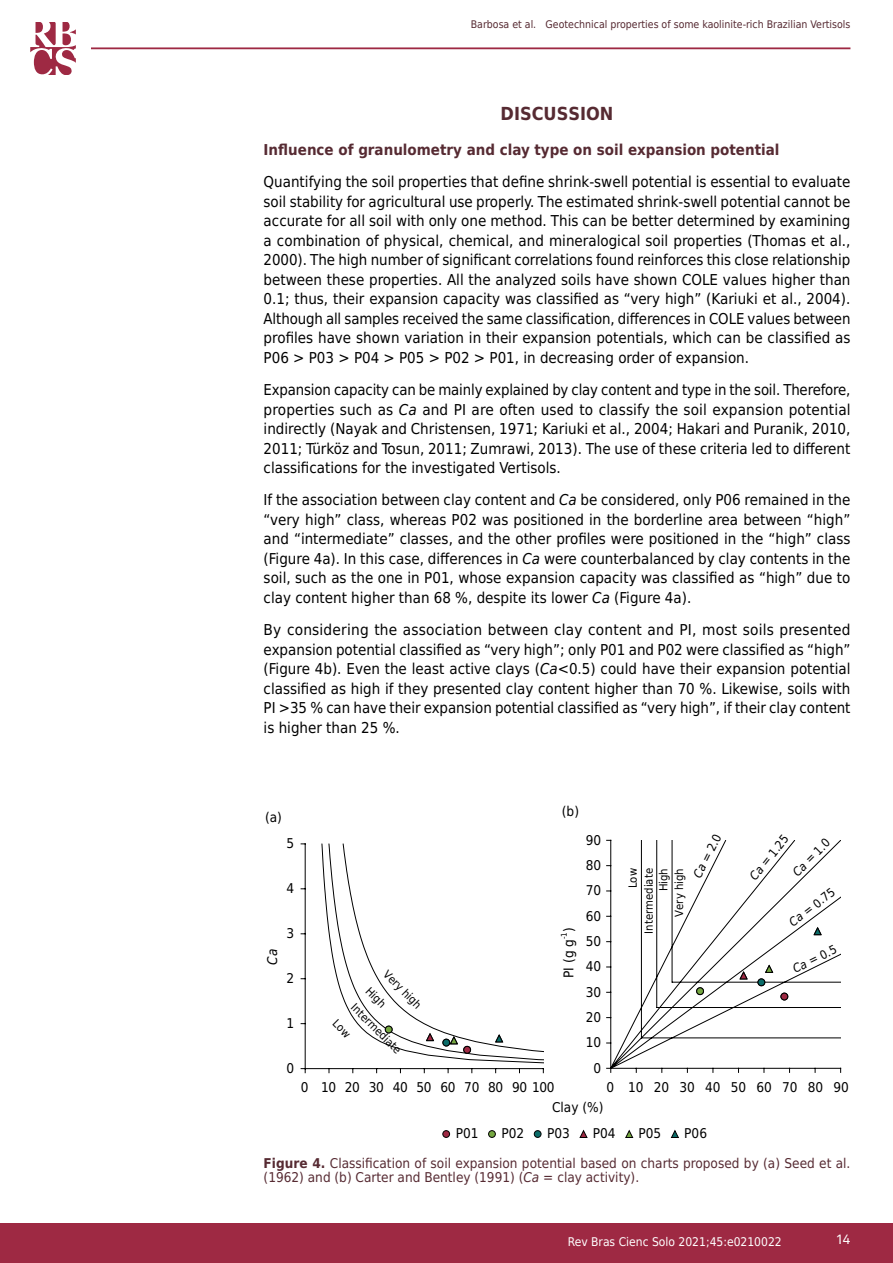
<style>
.page{position:relative;width:893px;height:1263px;background:#fff}
.page>*{position:absolute;margin:0;border:0;box-sizing:border-box;transform-origin:0 0}
.t1{font:700 18px "DejaVu Sans Condensed";color:#562a32}
.t2{font:15px/19.5px "DejaVu Sans Condensed";color:#000;text-align:justify}
.t3{font:700 15px "DejaVu Sans Condensed";color:#562a32}
.t4{font:13.5px/29.5px "DejaVu Sans Condensed";color:#562a32}
.t5{font:13.5px "DejaVu Sans Condensed";color:#000}
.t6{font:13.5px "DejaVu Sans Condensed";letter-spacing:-.025em;color:#000}
.t7{font:13.5px "Akkurat Pro";color:#fff}
.t8{font:italic 13.5px "DejaVu Sans Condensed";color:#000}
.t9{font:12px "DejaVu Sans Condensed";color:#fff}
.t10{font:12px "DejaVu Sans Condensed";color:#000}
.t11{font:11.25px/15.9px "DejaVu Sans Condensed";color:#000;text-align:right}
.t12{font:10.5px "DejaVu Sans Condensed";color:#562a32}
.t13{font:7.8px "DejaVu Sans Condensed";color:#000}
.s1{font-style:italic}
.s2{color:#000}
.s3{font-weight:700}
</style>
<div class="page">
<div style="left:0;top:1223px;width:893px;height:40px;background:#9e2943"></div>
<hr style="left:91px;top:47px;width:759px;height:2px;background:#9e2943">
<svg style="left:30px;top:22px;width:46px;height:52px"></svg>
<svg style="left:321px;top:844px;width:222px;height:220px"></svg>
<svg style="left:611px;top:840px;width:230px;height:228px"></svg>
<hr style="left:305px;top:844px;width:1px;height:224px;background:#000">
<hr style="left:305px;top:1068px;width:238px;height:1px;background:#000">
<svg style="left:301px;top:1068px;width:5px;height:5px"></svg>
<div style="left:463px;top:1046px;width:8px;height:8px;border:1px solid #000;border-radius:50%"></div>
<hr style="left:610px;top:840px;width:1px;height:228px;background:#000">
<hr style="left:611px;top:1068px;width:230px;height:1px;background:#000">
<svg style="left:494px;top:1034px;width:10px;height:9px"></svg>
<div style="left:534px;top:1130px;width:7px;height:8px;background:#0a6c69;border:1px solid #000;border-radius:50%"></div>
<svg style="left:670px;top:1130px;width:9px;height:8px"></svg>
<div style="left:488px;top:1130px;width:8px;height:8px;background:#75a741;border:1px solid #000;border-radius:50%"></div>
<svg style="left:625px;top:1130px;width:9px;height:8px"></svg>
<svg style="left:384px;top:1025px;width:75px;height:22px"></svg>
<svg style="left:696px;top:926px;width:127px;height:75px"></svg>
<div style="left:442px;top:1130px;width:8px;height:8px;background:#9e2943;border:1px solid #000;border-radius:50%"></div>
<svg style="left:579px;top:1130px;width:9px;height:8px"></svg>
<div style="left:781px;top:993px;width:7px;height:7px;background:#9e2943;border:1px solid #000;border-radius:50%"></div>
<div style="left:463px;top:1046px;width:8px;height:7px;background:#9e2943;border:1px solid #000;border-radius:50%"></div>
<svg style="left:333px;top:1019px;width:17px;height:19px"></svg>
<p class="t12" style="left:471px;top:16px;width:381px">Barbosa et al. Geotechnical properties of some kaolinite-rich Brazilian Vertisols</p>
<p class="t1" style="left:501px;top:99px;width:114px">DISCUSSION</p>
<p class="t3" style="left:264px;top:137px;width:517px">Influence of granulometry and clay type on soil expansion potential</p>
<p class="t2" style="left:264px;top:172px;width:588px">Quantifying the soil properties that define shrink-swell potential is essential to evaluate soil stability for agricultural use properly. The estimated shrink-swell potential cannot be accurate for all soil with only one method. This can be better determined by examining a combination of physical, chemical, and mineralogical soil properties (Thomas et al., 2000). The high number of significant correlations found reinforces this close relationship between these properties. All the analyzed soils have shown COLE values higher than 0.1; thus, their expansion capacity was classified as “very high” (Kariuki et al., 2004).<br>Although all samples received the same classification, differences in COLE values between profiles have shown variation in their expansion potentials, which can be classified as P06 &gt; P03 &gt; P04 &gt; P05 &gt; P02 &gt; P01, in decreasing order of expansion.</p>
<p class="t2" style="left:264px;top:380px;width:588px">Expansion capacity can be mainly explained by clay content and type in the soil. Therefore, properties such as <span class="s1">Ca</span> and PI are often used to classify the soil expansion potential indirectly (Nayak and Christensen, 1971; Kariuki et al., 2004; Hakari and Puranik, 2010, 2011; Türköz and Tosun, 2011; Zumrawi, 2013). The use of these criteria led to different classifications for the investigated Vertisols.</p>
<p class="t2" style="left:264px;top:490px;width:588px">If the association between clay content and <span class="s1">Ca</span> be considered, only P06 remained in the “very high” class, whereas P02 was positioned in the borderline area between “high” and “intermediate” classes, and the other profiles were positioned in the “high” class (Figure 4a). In this case, differences in <span class="s1">Ca</span> were counterbalanced by clay contents in the soil, such as the one in P01, whose expansion capacity was classified as “high” due to clay content higher than 68 %, despite its lower <span class="s1">Ca</span> (Figure 4a).</p>
<p class="t2" style="left:264px;top:620px;width:588px">By considering the association between clay content and PI, most soils presented expansion potential classified as “very high”; only P01 and P02 were classified as “high” (Figure 4b). Even the least active clays (<span class="s1">Ca</span>&lt;0.5) could have their expansion potential classified as high if they presented clay content higher than 70 %. Likewise, soils with PI &gt;35 % can have their expansion potential classified as “very high”, if their clay content is higher than 25 %.</p>
<p class="t5" style="left:265px;top:806px;width:18px">(a)</p>
<p class="t5" style="left:562px;top:801px;width:19px">(b)</p>
<p class="t5" style="left:286px;top:832px;width:9px">5</p>
<p class="t5" style="left:286px;top:877px;width:9px">4</p>
<p class="t8" style="left:263px;top:965px;width:17px;rotate:-90deg">Ca</p>
<p class="t5" style="left:286px;top:922px;width:9px">3</p>
<p class="t5" style="left:286px;top:967px;width:9px">2</p>
<p class="t5" style="left:286px;top:1012px;width:9px">1</p>
<p class="t11" style="left:391px;top:966px;width:50px;rotate:45deg">Very high</p>
<p class="t11" style="left:373px;top:983px;width:25px;rotate:45deg">High</p>
<p class="t11" style="left:359px;top:999px;width:67px;rotate:45deg">Intermediate</p>
<p class="t5" style="left:558px;top:932px;width:6px;rotate:-90deg">)</p>
<p class="t13" style="left:558px;top:939px;width:9px;rotate:-90deg">-1</p>
<p class="t5" style="left:558px;top:978px;width:40px;rotate:-90deg">PI (g g</p>
<p class="t5" style="left:586px;top:829px;width:17px">90</p>
<p class="t5" style="left:586px;top:854px;width:17px">80</p>
<p class="t5" style="left:586px;top:879px;width:17px">70</p>
<p class="t5" style="left:586px;top:905px;width:17px">60</p>
<p class="t5" style="left:586px;top:930px;width:17px">50</p>
<p class="t5" style="left:586px;top:955px;width:17px">40</p>
<p class="t5" style="left:586px;top:981px;width:17px">30</p>
<p class="t5" style="left:586px;top:1006px;width:17px">20</p>
<p class="t5" style="left:586px;top:1031px;width:17px">10</p>
<p class="t10" style="left:688px;top:872px;width:49px;rotate:-63deg"><span class="s1">Ca</span> = 2.0</p>
<p class="t10" style="left:745px;top:872px;width:56px;rotate:-51deg"><span class="s1">Ca</span> = 1.25</p>
<p class="t10" style="left:788px;top:867px;width:49px;rotate:-45deg"><span class="s1">Ca</span> = 1.0</p>
<p class="t10" style="left:785px;top:916px;width:56px;rotate:-38deg"><span class="s1">Ca</span> = 0.75</p>
<p class="t10" style="left:789px;top:960px;width:49px;rotate:-26deg"><span class="s1">Ca</span> = 0.5</p>
<p class="t11" style="left:625px;top:934px;width:67px;rotate:-90deg">Low<br>Intermediate</p>
<p class="t11" style="left:655px;top:917px;width:50px;rotate:-90deg">High<br>Very high</p>
<p class="t5" style="left:286px;top:1057px;width:9px">0</p>
<p class="t5" style="left:593px;top:1057px;width:9px">0</p>
<p class="t6" style="left:301px;top:1076px;width:255px">0 10 20 30 40 50 60 70 80 90 100</p>
<p class="t5" style="left:606px;top:1076px;width:244px">0 10 20 30 40 50 60 70 80 90</p>
<p class="t5" style="left:552px;top:1096px;width:53px">Clay (%)</p>
<p class="t4" style="left:264px;top:1118px;width:588px;text-indent:421px"><span class="s2">P06<br></span><span class="s3">Figure 4.</span> Classification of soil expansion potential based on charts proposed by (a) Seed et al.</p>
<p class="t4" style="left:264px;top:1162px;width:377px">(1962) and (b) Carter and Bentley (1991) (<span class="s1">Ca</span> = clay activity).</p>
<p class="t5" style="left:456px;top:1123px;width:24px">P01</p>
<p class="t5" style="left:501px;top:1123px;width:24px">P02</p>
<p class="t5" style="left:547px;top:1123px;width:24px">P03</p>
<p class="t5" style="left:593px;top:1123px;width:24px">P04</p>
<p class="t5" style="left:639px;top:1123px;width:24px">P05</p>
<p class="t9" style="left:568px;top:1231px;width:215px">Rev Bras Cienc Solo 2021;45:e0210022</p>
<p class="t7" style="left:836px;top:1231px;width:16px">14</p>
</div>
